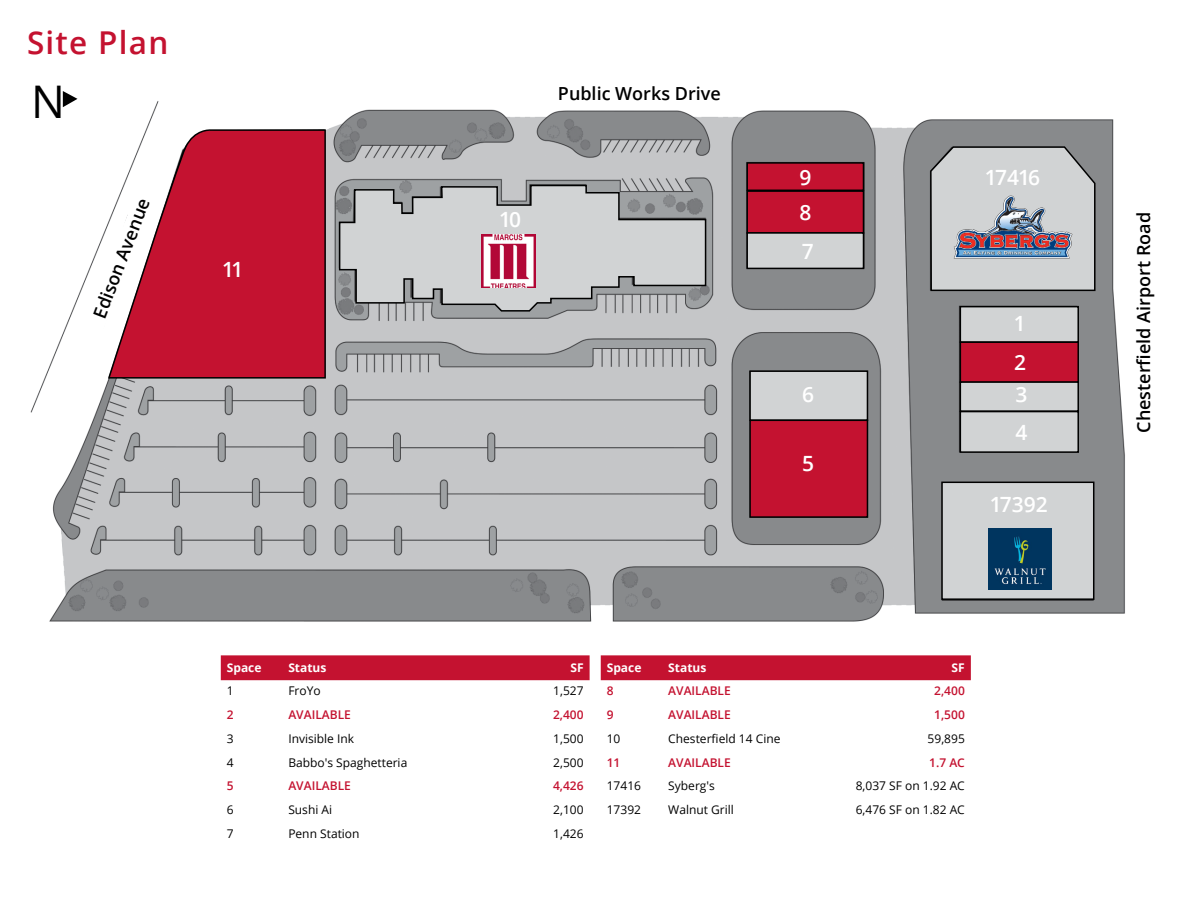
<style>
.page{position:relative;width:1188px;height:918px;background:#fff}
.page>*{position:absolute;margin:0;border:0;box-sizing:border-box;transform-origin:0 0}
.t1{font:45px "Open Sans";color:#000}
.t2{font:600 31.5px "Open Sans";letter-spacing:.04em;color:#c41230}
.t3{font:600 21px/35.4px "Open Sans";color:#fff}
.t4{font:600 18px "Open Sans";color:#000}
.t5{font:12px "Open Sans";color:#000}
.t6{font:600 12px "Open Sans";color:#c41230}
.t7{font:700 12px "Open Sans";color:#fff}
</style>
<div class="page">
<div style="left:221px;top:655px;width:369px;height:25px;background:#c41230"></div>
<img style="left:30px;top:101px;width:1095px;height:521px">
<svg style="left:60px;top:91px;width:21px;height:18px"></svg>
<div style="left:960px;top:307px;width:118px;height:35px;background:#d1d3d4"></div>
<div style="left:960px;top:306px;width:119px;height:37px;border:2px solid #000"></div>
<div style="left:960px;top:342px;width:118px;height:40px;background:#c41230"></div>
<div style="left:960px;top:341px;width:119px;height:42px;border:2px solid #000"></div>
<div style="left:960px;top:382px;width:118px;height:29px;background:#d1d3d4"></div>
<div style="left:960px;top:381px;width:119px;height:31px;border:2px solid #000"></div>
<div style="left:960px;top:412px;width:118px;height:40px;background:#d1d3d4"></div>
<div style="left:960px;top:411px;width:119px;height:42px;border:2px solid #000"></div>
<div style="left:942px;top:482px;width:152px;height:117px;background:#d1d3d4"></div>
<div style="left:941px;top:482px;width:153px;height:118px;border:2px solid #000"></div>
<svg style="left:929px;top:146px;width:167px;height:146px;background:#c0c2c3"></svg>
<div style="left:747px;top:163px;width:116px;height:27px;background:#c41230"></div>
<div style="left:746px;top:162px;width:118px;height:29px;border:2px solid #000"></div>
<div style="left:747px;top:191px;width:116px;height:42px;background:#c41230"></div>
<div style="left:746px;top:190px;width:118px;height:44px;border:2px solid #000"></div>
<div style="left:747px;top:233px;width:116px;height:35px;background:#d1d3d4"></div>
<div style="left:746px;top:232px;width:118px;height:37px;border:2px solid #000"></div>
<div style="left:750px;top:371px;width:117px;height:49px;background:#d1d3d4"></div>
<div style="left:749px;top:370px;width:119px;height:51px;border:2px solid #000"></div>
<div style="left:750px;top:420px;width:117px;height:97px;background:#c41230"></div>
<div style="left:749px;top:420px;width:119px;height:98px;border:2px solid #000"></div>
<svg style="left:338px;top:184px;width:369px;height:128px;background:#babcbd"></svg>
<div style="left:181px;top:129px;width:146px;height:250px;background:#c41230"></div>
<img style="left:953px;top:196px;width:120px;height:63px">
<img style="left:482px;top:234px;width:53px;height:53px">
<img style="left:988px;top:529px;width:63px;height:60px">
<svg style="left:61px;top:122px;width:120px;height:272px"></svg>
<div style="left:497px;top:84px;width:284px;height:18px;background:#fff"></div>
<div style="left:601px;top:655px;width:370px;height:25px;background:#c41230"></div>
<h2 class="t2" style="left:27px;top:21px;width:143px">Site Plan</h2>
<h1 class="t1" style="left:31px;top:71px;width:35px">N</h1>
<h3 class="t4" style="left:87px;top:313px;width:129px;rotate:-69deg">Edison Avenue</h3>
<h3 class="t3" style="left:223px;top:252px;width:20px">11</h3>
<h3 class="t4" style="left:558px;top:81px;width:164px">Public Works Drive</h3>
<h3 class="t3" style="left:500px;top:201px;width:23px">10</h3>
<h3 class="t3" style="left:799px;top:159px;width:13px">9<br>8</h3>
<h3 class="t3" style="left:802px;top:233px;width:13px">7</h3>
<h3 class="t3" style="left:802px;top:376px;width:13px">6</h3>
<h3 class="t3" style="left:802px;top:445px;width:13px">5</h3>
<h3 class="t3" style="left:986px;top:159px;width:56px">17416</h3>
<h3 class="t3" style="left:1015px;top:305px;width:11px">1</h3>
<h3 class="t3" style="left:1014px;top:346px;width:15px;line-height:32.2px">2<br>3</h3>
<h3 class="t3" style="left:1016px;top:415px;width:13px">4</h3>
<h3 class="t3" style="left:991px;top:486px;width:59px">17392</h3>
<p class="t7" style="left:227px;top:660px;width:36px">Space</p>
<p class="t7" style="left:288px;top:660px;width:40px">Status</p>
<p class="t7" style="left:570px;top:660px;width:15px">SF</p>
<p class="t5" style="left:227px;top:683px;width:8px">1</p>
<p class="t5" style="left:288px;top:683px;width:34px">FroYo</p>
<p class="t5" style="left:553px;top:683px;width:32px">1,527</p>
<p class="t6" style="left:227px;top:707px;width:8px">2</p>
<p class="t6" style="left:288px;top:707px;width:64px">AVAILABLE</p>
<p class="t6" style="left:553px;top:707px;width:32px">2,400</p>
<p class="t5" style="left:227px;top:730px;width:8px">3</p>
<p class="t5" style="left:288px;top:730px;width:67px">Invisible Ink</p>
<p class="t5" style="left:553px;top:730px;width:32px">1,500</p>
<p class="t5" style="left:227px;top:754px;width:8px">4</p>
<p class="t5" style="left:288px;top:754px;width:121px">Babbo's Spaghetteria</p>
<p class="t5" style="left:553px;top:754px;width:32px">2,500</p>
<p class="t6" style="left:227px;top:778px;width:8px">5</p>
<p class="t6" style="left:288px;top:778px;width:64px">AVAILABLE</p>
<p class="t6" style="left:553px;top:778px;width:32px">4,426</p>
<p class="t5" style="left:227px;top:802px;width:8px">6</p>
<p class="t5" style="left:288px;top:802px;width:45px">Sushi Ai</p>
<p class="t5" style="left:553px;top:802px;width:32px">2,100</p>
<p class="t5" style="left:227px;top:825px;width:8px">7</p>
<p class="t5" style="left:288px;top:825px;width:73px">Penn Station</p>
<p class="t5" style="left:553px;top:825px;width:32px">1,426</p>
<p class="t7" style="left:607px;top:660px;width:36px">Space</p>
<p class="t7" style="left:668px;top:660px;width:40px">Status</p>
<p class="t7" style="left:952px;top:660px;width:15px">SF</p>
<p class="t6" style="left:607px;top:683px;width:8px">8</p>
<p class="t6" style="left:668px;top:683px;width:64px">AVAILABLE</p>
<p class="t6" style="left:934px;top:683px;width:32px">2,400</p>
<p class="t6" style="left:607px;top:707px;width:8px">9</p>
<p class="t6" style="left:668px;top:707px;width:64px">AVAILABLE</p>
<p class="t6" style="left:934px;top:707px;width:32px">1,500</p>
<p class="t5" style="left:607px;top:730px;width:15px">10</p>
<p class="t5" style="left:668px;top:730px;width:114px">Chesterfield 14 Cine</p>
<p class="t5" style="left:928px;top:730px;width:39px">59,895</p>
<p class="t6" style="left:607px;top:754px;width:15px">11</p>
<p class="t6" style="left:668px;top:754px;width:64px">AVAILABLE</p>
<p class="t6" style="left:929px;top:754px;width:37px">1.7 AC</p>
<p class="t5" style="left:607px;top:778px;width:36px">17416</p>
<p class="t5" style="left:668px;top:778px;width:48px">Syberg's</p>
<p class="t5" style="left:856px;top:778px;width:111px">8,037 SF on 1.92 AC</p>
<p class="t5" style="left:607px;top:802px;width:36px">17392</p>
<p class="t5" style="left:668px;top:802px;width:67px">Walnut Grill</p>
<p class="t5" style="left:856px;top:802px;width:111px">6,476 SF on 1.82 AC</p>
<h3 class="t4" style="left:1131px;top:433px;width:222px;rotate:-90deg">Chesterfield Airport Road</h3>
</div>
